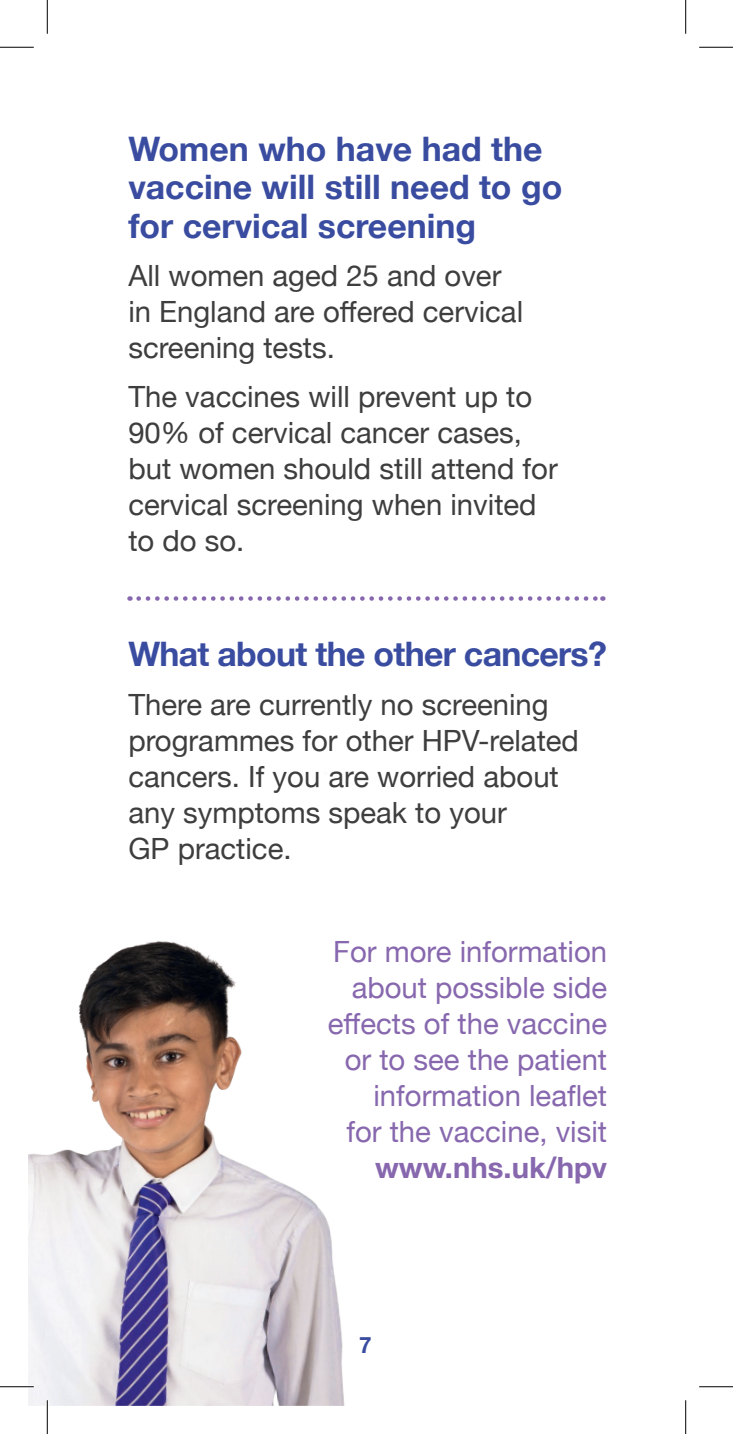
<style>
.page{position:relative;width:733px;height:1434px;background:#fff}
.page>*{position:absolute;margin:0;border:0;box-sizing:border-box;transform-origin:0 0}
.Heading{font:700 33.75px/38.2px "Helvetica Neue";color:#394ca0}
.Heading-2{font:700 33.75px "Helvetica Neue";letter-spacing:-.02em;color:#394ca0}
.Body{font:29.25px/36px "Helvetica Neue";color:#3e3e3f}
.Body-2{font:29.25px/36px "Helvetica Neue";color:#8768ae;text-align:right}
.Body-3{font:700 22.5px "Helvetica Neue";color:#394ca0}
.s1{font-weight:700}
</style>
<div class="page">
<img style="left:28px;top:941px;width:317px;height:465px">
<svg style="left:138px;top:596px;width:465px;height:5px"></svg>
<hr style="left:0;top:1385px;width:34px;height:3px;background:#fff">
<hr style="left:46px;top:1400px;width:3px;height:34px;background:#fff">
<hr style="left:0;top:47px;width:34px;height:1px;background:#000">
<hr style="left:699px;top:47px;width:33px;height:1px;background:#000">
<hr style="left:0;top:1386px;width:34px;height:1px;background:#000">
<hr style="left:699px;top:1386px;width:33px;height:1px;background:#000">
<hr style="left:47px;top:0;width:1px;height:34px;background:#000">
<hr style="left:47px;top:1400px;width:1px;height:34px;background:#000">
<hr style="left:685px;top:0;width:1px;height:34px;background:#000">
<hr style="left:685px;top:1400px;width:1px;height:34px;background:#000">
<p class="Heading" style="left:128px;top:131px;width:435px">Women who have had the vaccine will still need to go for cervical screening</p>
<p class="Body" style="left:128px;top:260px;width:396px">All women aged 25 and over in England are offered cervical screening tests.</p>
<p class="Body" style="left:128px;top:380px;width:431px">The vaccines will prevent up to<br>90% of cervical cancer cases, but women should still attend for cervical screening when invited to do so.</p>
<p class="Heading-2" style="left:128px;top:627px;width:480px">What about the other cancers?</p>
<p class="Body" style="left:128px;top:688px;width:452px">There are currently no screening programmes for other HPV-related cancers. If you are worried about any symptoms speak to your<br>GP practice.</p>
<p class="Body-2" style="left:328px;top:935px;width:281px">For more information about possible side effects of the vaccine or to see the patient information leaflet<br>for the vaccine, visit <span class="s1">www.nhs.uk/hpv</span></p>
<p class="Body-3" style="left:359px;top:1327px;width:14px">7</p>
</div>
